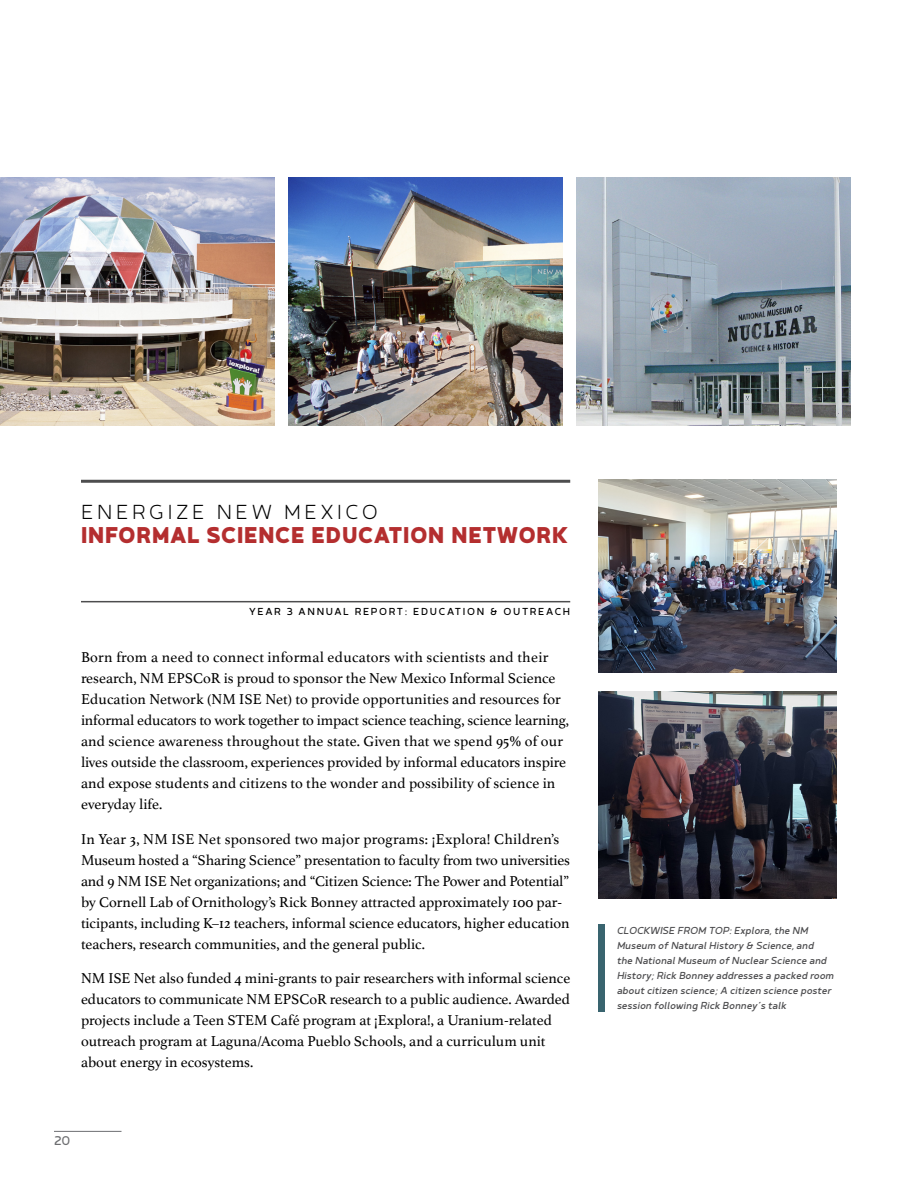
<style>
.page{position:relative;width:918px;height:1188px;background:#fff}
.page>*{position:absolute;margin:0;border:0;box-sizing:border-box;transform-origin:0 0}
.t1{font:900 27px "Betm";letter-spacing:.035em;color:#b42e2f}
.t2{font:300 24px "Betm";letter-spacing:.15em;color:#000}
.t3{font:15px/21px "Athelas";color:#000}
.t4{font:15px "Betm";color:#6d6e71}
.t5{font:italic 12px/15px "Betm";color:#4d4d4f}
.t6{font:12px "Betm";letter-spacing:.14em;color:#000}
</style>
<div class="page">
<hr style="left:54px;top:1131px;width:68px;height:1px;background:#6d6e71">
<hr style="left:81px;top:480px;width:489px;height:3px;background:#4d4d4e">
<hr style="left:81px;top:601px;width:489px;height:1px;background:#4d4d4e">
<img style="left:598px;top:480px;width:239px;height:193px">
<img style="left:598px;top:691px;width:239px;height:208px">
<img style="left:0;top:177px;width:274px;height:249px">
<img style="left:288px;top:177px;width:275px;height:249px">
<img style="left:576px;top:177px;width:274px;height:249px">
<div style="left:598px;top:924px;width:7px;height:88px;background:#39646f"></div>
<h2 class="t2" style="left:81px;top:498px;width:299px">ENERGIZE NEW MEXICO</h2>
<h1 class="t1" style="left:81px;top:518px;width:488px">INFORMAL SCIENCE EDUCATION NETWORK</h1>
<p class="t6" style="left:249px;top:605px;width:323px">YEAR 3 ANNUAL REPORT: EDUCATION &amp; OUTREACH</p>
<p class="t3" style="left:81px;top:646px;width:490px">Born from a need to connect informal educators with scientists and their research, NM EPSCoR is proud to sponsor the New Mexico Informal Science Education Network (NM ISE Net) to provide opportunities and resources for informal educators to work together to impact science teaching, science learning, and science awareness throughout the state. Given that we spend 95% of our lives outside the classroom, experiences provided by informal educators inspire and expose students and citizens to the wonder and possibility of science in everyday life.</p>
<p class="t3" style="left:81px;top:828px;width:491px">In Year 3, NM ISE Net sponsored two major programs: ¡Explora! Children’s Museum hosted a “Sharing Science” presentation to faculty from two universities and 9 NM ISE Net organizations; and “Citizen Science: The Power and Potential” by Cornell Lab of Ornithology’s Rick Bonney attracted approximately 100 par&shy;ticipants, including K–12 teachers, informal science educators, higher education teachers, research communities, and the general public.</p>
<p class="t3" style="left:81px;top:967px;width:491px">NM ISE Net also funded 4 mini-grants to pair researchers with informal science educators to communicate NM EPSCoR research to a public audience. Awarded projects include a Teen STEM Café program at ¡Explora!, a Uranium-related outreach program at Laguna/Acoma Pueblo Schools, and a curriculum unit about energy in ecosystems.</p>
<p class="t4" style="left:54px;top:1132px;width:18px">20</p>
<p class="t5" style="left:617px;top:922px;width:219px">CLOCKWISE FROM TOP: Explora, the NM Museum of Natural History &amp; Science, and<br>the National Museum of Nuclear Science and History; Rick Bonney addresses a packed room about citizen science; A citizen science poster session following Rick Bonney’s talk</p>
</div>
